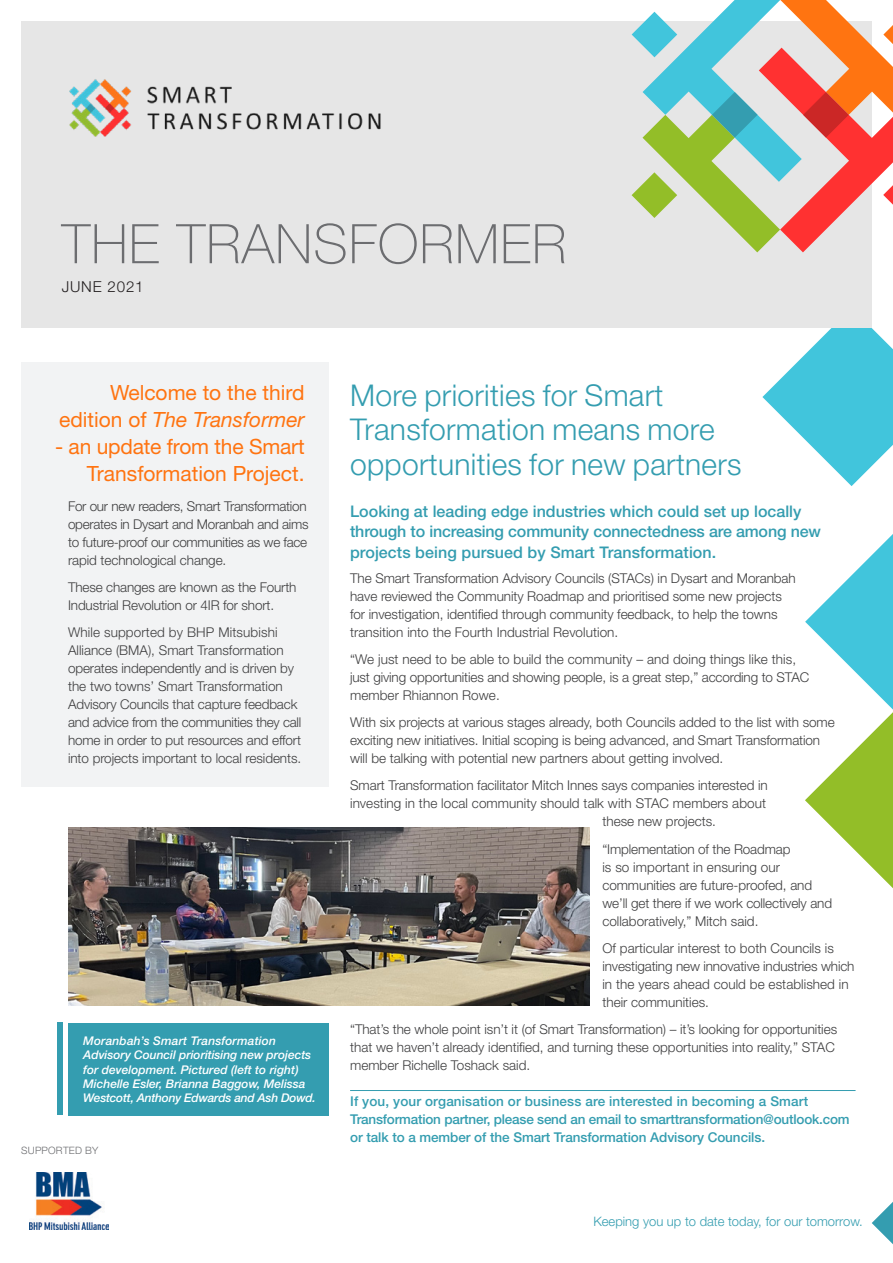
<style>
.page{position:relative;width:893px;height:1263px;background:#fff}
.page>*{position:absolute;margin:0;border:0;box-sizing:border-box;transform-origin:0 0}
.t1{font:100 54.6px "Helvetica Neue";letter-spacing:.02em;color:#6c6d70}
.heading{font:300 30px/34.5px "Helvetica Neue";letter-spacing:.01em;color:#349db0}
.t2{font:21px/27px "Helvetica Neue";color:#ff7411;text-align:right}
.intro{font:500 16.05px/20.4px "Helvetica Neue";color:#349db0}
.t3{font:300 15.15px "Helvetica Neue";letter-spacing:.055em;color:#231f20}
.body{font:300 13.5px/18px "Helvetica Neue";letter-spacing:-.005em;color:#3e3e3f}
.body_bold_LINE{font:500 13.5px/18px "Helvetica Neue";letter-spacing:-.005em;color:#349db0}
.t4{font:300 13.05px "Helvetica Neue";color:#349db0}
.t5{font:italic 500 12px/14.4px "Helvetica Neue";color:#fff}
.t6{font:300 10.2px "Helvetica Neue";letter-spacing:.02em;color:#6c6d70}
.s1{font-style:italic}
</style>
<div class="page">
<img style="left:68px;top:827px;width:522px;height:178px">
<svg style="left:805px;top:534px;width:88px;height:176px"></svg>
<svg style="left:762px;top:327px;width:131px;height:159px"></svg>
<svg style="left:805px;top:712px;width:88px;height:176px"></svg>
<div style="left:21px;top:362px;width:308px;height:425px;background:#f2f3f4"></div>
<svg style="left:872px;top:1202px;width:21px;height:42px"></svg>
<div style="left:21px;top:21px;width:851px;height:306px;background:#e6e6e6"></div>
<img style="left:30px;top:1172px;width:78px;height:57px">
<img style="left:69px;top:79px;width:312px;height:58px">
<svg style="left:632px;top:0;width:261px;height:252px"></svg>
<hr style="left:350px;top:1090px;width:505px;height:1px;background:#349db0">
<div style="left:57px;top:1023px;width:5px;height:92px;background:#349db0"></div>
<div style="left:68px;top:1023px;width:261px;height:92px;background:#349db0"></div>
<p class="t1" style="left:62px;top:213px;width:506px">THE TRANSFORMER</p>
<p class="t3" style="left:62px;top:277px;width:84px">JUNE 2021</p>
<p class="t2" style="left:59px;top:378px;width:247px">Welcome to the third edition of <span class="s1">The Transformer</span></p>
<p class="t2" style="left:55px;top:432px;width:251px">- an update from the Smart<br>Transformation Project.</p>
<p class="body" style="left:68px;top:496px;width:242px">For our new readers, Smart Transformation operates in Dysart and Moranbah and aims to future-proof our communities as we face rapid technological change.</p>
<p class="body" style="left:68px;top:578px;width:230px">These changes are known as the Fourth<br>Industrial Revolution or 4IR for short.</p>
<p class="body" style="left:68px;top:623px;width:235px">While supported by BHP Mitsubishi Alliance (BMA), Smart Transformation operates independently and is driven by the two towns’ Smart Transformation Advisory Councils that capture feedback and advice from the communities they call home in order to put resources and effort into projects important to local residents.</p>
<p class="t5" style="left:83px;top:1033px;width:234px">Moranbah’s Smart Transformation Advisory Council prioritising new projects for development. Pictured (left to right)<br>Michelle Esler, Brianna Baggow, Melissa Westcott, Anthony Edwards and Ash Dowd.</p>
<p class="t6" style="left:21px;top:1144px;width:79px">SUPPORTED BY</p>
<p class="heading" style="left:350px;top:377px;width:393px">More priorities for Smart<br>Transformation means more opportunities for new partners</p>
<p class="intro" style="left:350px;top:501px;width:472px">Looking at leading edge industries which could set up locally through to increasing community connectedness are among new projects being pursued by Smart Transformation.</p>
<p class="body" style="left:350px;top:568px;width:447px">The Smart Transformation Advisory Councils (STACs) in Dysart and Moranbah have reviewed the Community Roadmap and prioritised some new projects for investigation, identified through community feedback, to help the towns transition into the Fourth Industrial Revolution.</p>
<p class="body" style="left:350px;top:650px;width:461px">“We just need to be able to build the community – and doing things like this, just giving opportunities and showing people, is a great step,” according to STAC member Rhiannon Rowe.</p>
<p class="body" style="left:350px;top:713px;width:486px">With six projects at various stages already, both Councils added to the list with some exciting new initiatives. Initial scoping is being advanced, and Smart Transformation will be talking with potential new partners about getting involved.</p>
<p class="body" style="left:350px;top:776px;width:419px">Smart Transformation facilitator Mitch Innes says companies interested in</p>
<p class="body" style="left:350px;top:794px;width:417px">investing in the local community should talk with STAC members about</p>
<p class="body" style="left:602px;top:812px;width:115px">these new projects.</p>
<p class="body" style="left:602px;top:839px;width:231px">“Implementation of the Roadmap<br>is so important in ensuring our communities are future-proofed, and we’ll get there if we work collectively and collaboratively,” Mitch said.</p>
<p class="body" style="left:602px;top:939px;width:254px">Of particular interest to both Councils is investigating new innovative industries which in the years ahead could be established in their communities.</p>
<p class="body" style="left:350px;top:1020px;width:489px">“That’s the whole point isn’t it (of Smart Transformation) – it’s looking for opportunities that we haven’t already identified, and turning these opportunities into reality,” STAC member Richelle Toshack said.</p>
<p class="body_bold_LINE" style="left:350px;top:1092px;width:501px">If you, your organisation or business are interested in becoming a Smart<br>Transformation partner, please send an email to smarttransformation@outlook.com or talk to a member of the Smart Transformation Advisory Councils.</p>
<p class="t4" style="left:593px;top:1213px;width:271px">Keeping you up to date today, for our tomorrow.</p>
</div>
